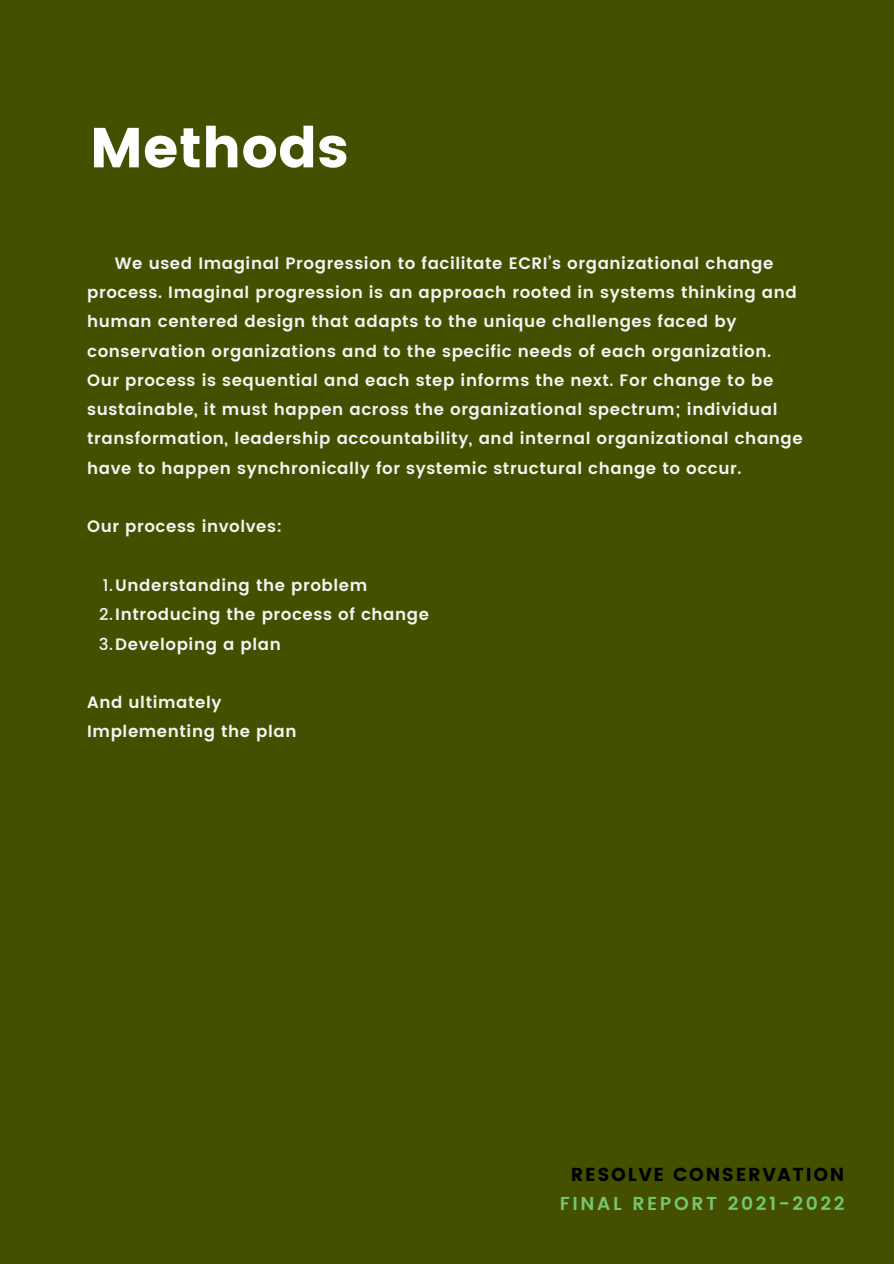
<style>
.page{position:relative;width:894px;height:1264px;background:#fff}
.page>*{position:absolute;margin:0;border:0;box-sizing:border-box;transform-origin:0 0}
.t1{font:56.25px "Poppins";color:#fff}
.t2{font:600 18.75px "Poppins";letter-spacing:.135em;color:#73c673}
.t3{font:18.75px "Poppins";letter-spacing:.09em;color:#000}
.t4{font:600 16.5px/29.2px "Poppins";letter-spacing:.035em;color:#f4f4f4}
.s1{font-weight:500}
</style>
<div class="page">
<div style="left:0;top:0;width:893px;height:1263px;background:#445000"></div>
<p class="t1" style="left:90px;top:115px;width:260px">Methods</p>
<p class="t4" style="left:87px;top:248px;width:717px;text-indent:28px">We used Imaginal Progression to facilitate ECRI’s organizational change process. Imaginal progression is an approach rooted in systems thinking and human centered design that adapts to the unique challenges faced by conservation organizations and to the specific needs of each organization.<br>Our process is sequential and each step informs the next. For change to be sustainable, it must happen across the organizational spectrum; individual transformation, leadership accountability, and internal organizational change have to happen synchronically for systemic structural change to occur.</p>
<p class="t4" style="left:87px;top:512px;width:196px">Our process involves:</p>
<p class="t4" style="left:103px;top:570px;width:266px"><span class="s1">1.</span>Understanding the problem</p>
<p class="t4" style="left:99px;top:600px;width:331px"><span class="s1">2.</span>Introducing the process of change</p>
<p class="t4" style="left:99px;top:629px;width:183px"><span class="s1">3.</span>Developing a plan</p>
<p class="t4" style="left:87px;top:687px;width:136px">And ultimately</p>
<p class="t4" style="left:87px;top:717px;width:211px">Implementing the plan</p>
<p class="t3" style="left:570px;top:1163px;width:275px">RESOLVE CONSERVATION</p>
<p class="t2" style="left:559px;top:1192px;width:286px">FINAL REPORT 2021-2022</p>
</div>
